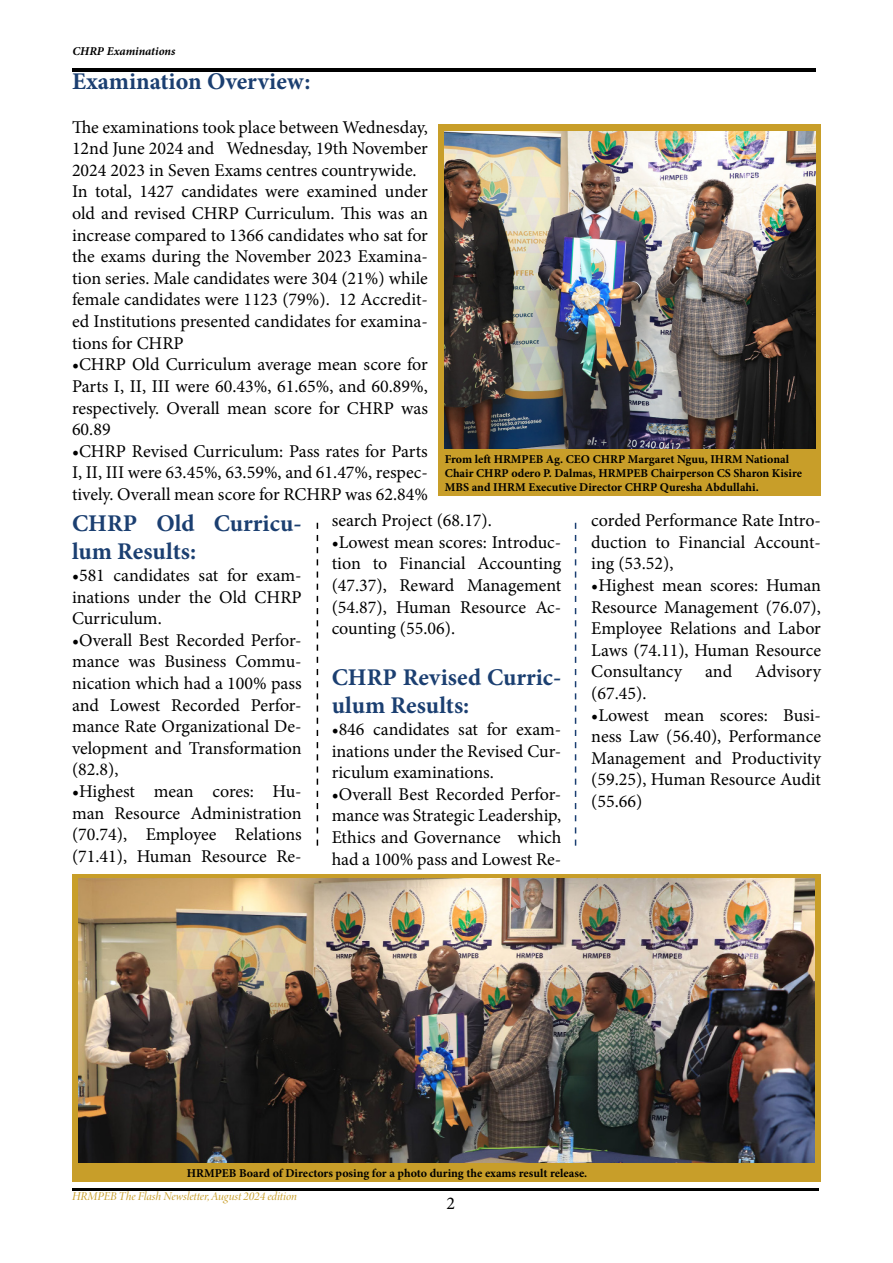
<style>
.page{position:relative;width:893px;height:1263px;background:#fff}
.page>*{position:absolute;margin:0;border:0;box-sizing:border-box;transform-origin:0 0}
.t1{font:700 24px/28.8px "Minion Pro";color:#1b3f71}
.t2{font:18px/21.6px "Minion Pro";color:#000;text-align:justify}
.t3{font:700 12px/14.4px "Minion Pro";color:#000}
.t4{font:italic 12px "Minion Variable Concept";letter-spacing:-.04em;color:#c89e29}
.t5{font:italic 700 12px "Minion Pro";color:#000}
</style>
<div class="page">
<hr style="left:72px;top:69px;width:743px;height:3px;background:#000">
<hr style="left:72px;top:1188px;width:746px;height:3px;background:#000">
<div style="left:72px;top:875px;width:749px;height:307px;background:#c89e29"></div>
<div style="left:438px;top:124px;width:383px;height:371px;background:#c89e29"></div>
<img style="left:445px;top:131px;width:370px;height:318px">
<img style="left:78px;top:879px;width:737px;height:284px">
<svg style="left:317px;top:523px;width:1px;height:323px"></svg>
<svg style="left:575px;top:523px;width:1px;height:323px"></svg>
<p class="t5" style="left:72px;top:43px;width:105px">CHRP Examinations</p>
<p class="t1" style="left:72px;top:67px;width:240px">Examination Overview:</p>
<p class="t2" style="left:72px;top:116px;width:357px">The examinations took place between Wednesday, 12nd June 2024 and Wednesday, 19th November 2024 2023 in Seven Exams centres countrywide.</p>
<p class="t2" style="left:72px;top:181px;width:357px">In total, 1427 candidates were examined under old and revised CHRP Curriculum. This was an increase compared to 1366 candidates who sat for the exams during the November 2023 Examina&shy;tion series. Male candidates were 304 (21%) while female candidates were 1123 (79%). 12 Accredit&shy;ed Institutions presented candidates for examina&shy;tions for CHRP</p>
<p class="t2" style="left:72px;top:354px;width:357px">•CHRP Old Curriculum average mean score for Parts I, II, III were 60.43%, 61.65%, and 60.89%, respectively. Overall mean score for CHRP was 60.89</p>
<p class="t2" style="left:72px;top:440px;width:357px">•CHRP Revised Curriculum: Pass rates for Parts I, II, III were 63.45%, 63.59%, and 61.47%, respec&shy;tively. Overall mean score for RCHRP was 62.84%</p>
<p class="t1" style="left:72px;top:508px;width:231px">CHRP Old Curricu&shy;lum Results:</p>
<p class="t2" style="left:72px;top:564px;width:231px">•581 candidates sat for exam&shy;inations under the Old CHRP Curriculum.</p>
<p class="t2" style="left:72px;top:629px;width:231px">•Overall Best Recorded Perfor&shy;mance was Business Commu&shy;nication which had a 100% pass and Lowest Recorded Perfor&shy;mance Rate Organizational De&shy;velopment and Transformation (82.8),</p>
<p class="t2" style="left:72px;top:780px;width:231px">•Highest mean cores: Hu&shy;man Resource Administration (70.74), Employee Relations (71.41), Human Resource Re-</p>
<p class="t3" style="left:445px;top:451px;width:359px">From left HRMPEB Ag. CEO CHRP Margaret Nguu, IHRM National<br>Chair CHRP odero P. Dalmas, HRMPEB Chairperson CS Sharon Kisire<br>MBS and IHRM Executive Director CHRP Quresha Abdullahi.</p>
<p class="t2" style="left:332px;top:510px;width:162px">search Project (68.17).</p>
<p class="t2" style="left:332px;top:531px;width:231px">•Lowest mean scores: Introduc&shy;tion to Financial Accounting (47.37), Reward Management (54.87), Human Resource Ac&shy;counting (55.06).</p>
<p class="t1" style="left:332px;top:662px;width:231px">CHRP Revised Curric&shy;ulum Results:</p>
<p class="t2" style="left:332px;top:719px;width:231px">•846 candidates sat for exam&shy;inations under the Revised Cur&shy;riculum examinations.</p>
<p class="t2" style="left:332px;top:783px;width:231px">•Overall Best Recorded Perfor&shy;mance was Strategic Leadership, Ethics and Governance which had a 100% pass and Lowest Re-</p>
<p class="t2" style="left:591px;top:510px;width:231px">corded Performance Rate Intro&shy;duction to Financial Account&shy;ing (53.52),</p>
<p class="t2" style="left:591px;top:575px;width:231px">•Highest mean scores: Human Resource Management (76.07), Employee Relations and Labor Laws (74.11), Human Resource Consultancy</p>
<p class="t2" style="left:705px;top:661px;width:29px">and</p>
<p class="t2" style="left:755px;top:661px;width:67px">Advisory</p>
<p class="t2" style="left:591px;top:683px;width:57px">(67.45).</p>
<p class="t2" style="left:591px;top:704px;width:231px">•Lowest mean scores: Busi&shy;ness Law (56.40), Performance Management and Productivity (59.25), Human Resource Audit (55.66)</p>
<p class="t3" style="left:187px;top:1166px;width:402px">HRMPEB Board of Directors posing for a photo during the exams result release.</p>
<p class="t4" style="left:72px;top:1187px;width:227px">HRMPEB The Flash Newsletter, August 2024 edition</p>
<p class="t2" style="left:446px;top:1193px;width:10px">2</p>
</div>
